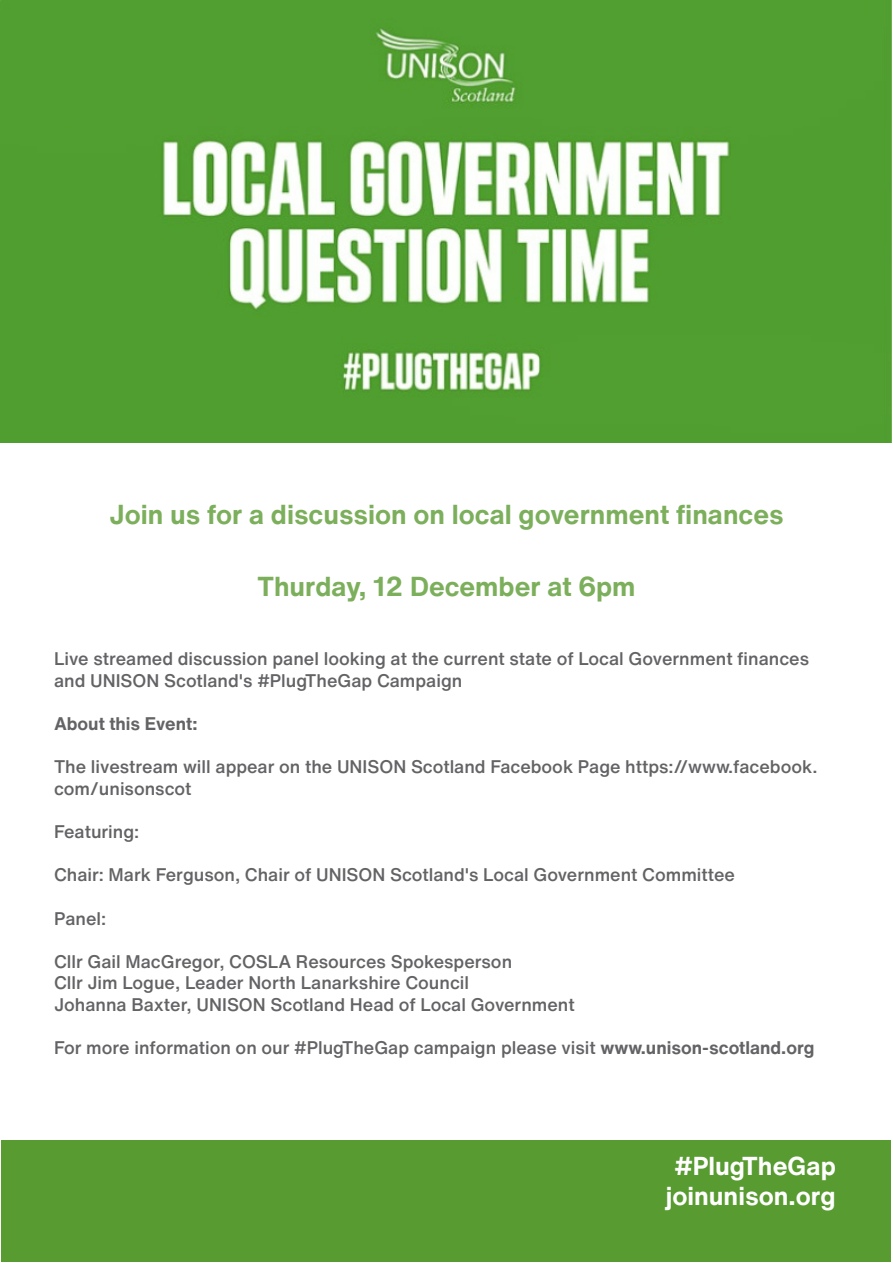
<style>
.page{position:relative;width:893px;height:1263px;background:#fff}
.page>*{position:absolute;margin:0;border:0;box-sizing:border-box;transform-origin:0 0}
.t1{font:700 27px "Helvetica Now Text";color:#7caf5b}
.t2{font:700 25.5px "Helvetica Now Text";color:#fff}
.t3{font:500 18px/21.6px "Helvetica Now Text";color:#636366}
.t4{font:700 18px "Helvetica Now Text";color:#636366}
.s1{font-weight:700}
</style>
<div class="page">
<img style="left:0;top:0;width:891px;height:442px">
<div style="left:1px;top:1140px;width:889px;height:122px;background:#589b31"></div>
<p class="t1" style="left:109px;top:494px;width:676px">Join us for a discussion on local government finances</p>
<p class="t1" style="left:257px;top:566px;width:380px">Thurday, 12 December at 6pm</p>
<p class="t3" style="left:54px;top:648px;width:757px">Live streamed discussion panel looking at the current state of Local Government finances and UNISON Scotland's #PlugTheGap Campaign</p>
<p class="t4" style="left:54px;top:710px;width:145px">About this Event:</p>
<p class="t3" style="left:54px;top:756px;width:765px">The livestream will appear on the UNISON Scotland Facebook Page https://www.facebook. com/unisonscot</p>
<p class="t3" style="left:54px;top:820px;width:87px">Featuring:</p>
<p class="t3" style="left:54px;top:864px;width:682px">Chair: Mark Ferguson, Chair of UNISON Scotland's Local Government Committee</p>
<p class="t3" style="left:54px;top:907px;width:54px">Panel:</p>
<p class="t3" style="left:54px;top:950px;width:460px">Cllr Gail MacGregor, COSLA Resources Spokesperson</p>
<p class="t3" style="left:54px;top:972px;width:417px">Cllr Jim Logue, Leader North Lanarkshire Council</p>
<p class="t3" style="left:54px;top:993px;width:522px">Johanna Baxter, UNISON Scotland Head of Local Government</p>
<p class="t3" style="left:54px;top:1036px;width:762px">For more information on our #PlugTheGap campaign please visit <span class="s1">www.unison-scotland.org</span></p>
<p class="t2" style="left:674px;top:1146px;width:163px">#PlugTheGap</p>
<p class="t2" style="left:666px;top:1177px;width:172px">joinunison.org</p>
</div>
